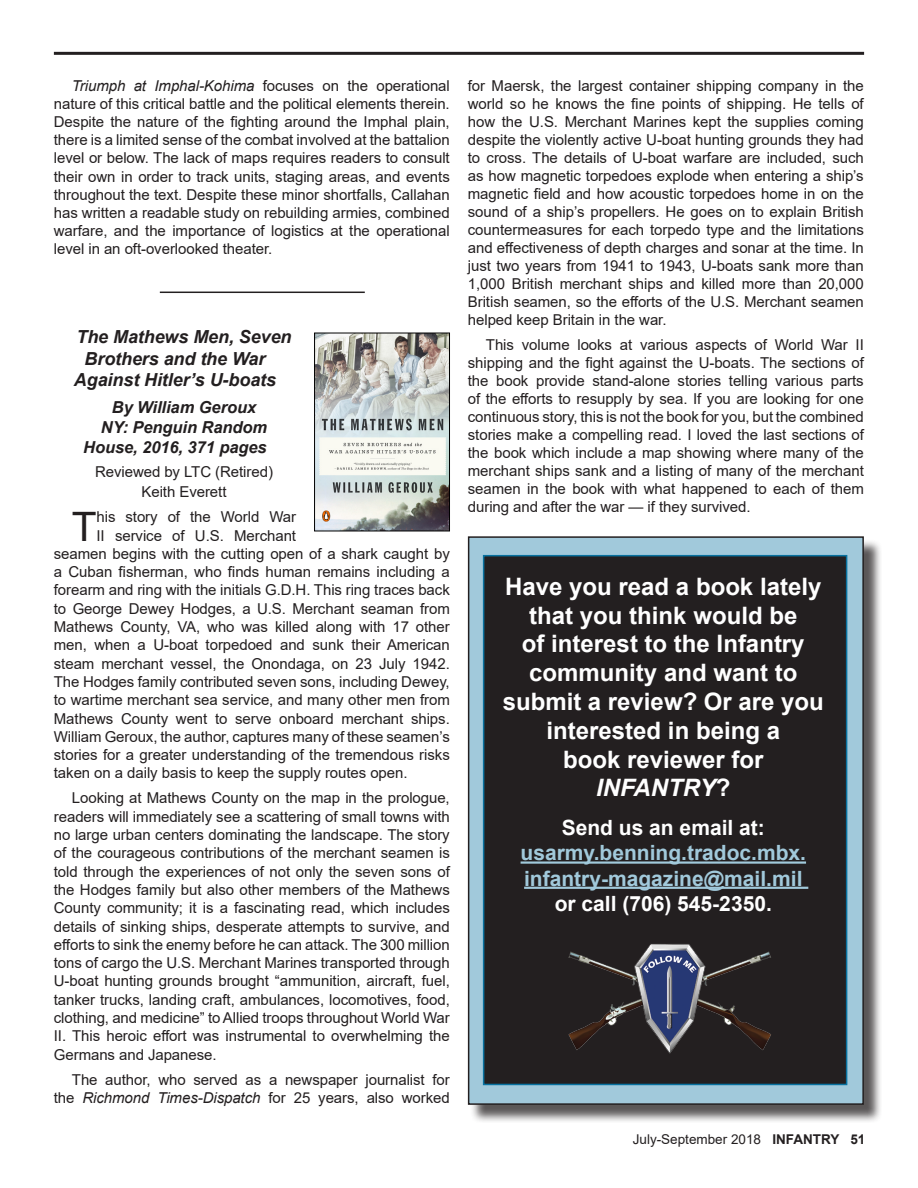
<style>
.page{position:relative;width:918px;height:1188px;background:#fff}
.page>*{position:absolute;margin:0;border:0;box-sizing:border-box;transform-origin:0 0}
.t1{font:40.5px "Arial";color:#231f20}
.t2{font:700 24px/28.8px "Arial";color:#fff;text-align:center}
.t3{font:700 21px/25.2px "Arial";color:#a1c9db}
.t4{font:700 21px "Arial";color:#fff}
.t5{font:italic 700 18px "Arial";letter-spacing:-.005em;color:#231f20}
.t6{font:italic 700 16.5px/19.8px "Arial";letter-spacing:-.005em;color:#231f20;text-align:right}
.t7{font:15px/18px "Arial";letter-spacing:-.005em;color:#231f20;text-align:justify}
.t8{font:13.5px "Arial";color:#231f20}
.s1{font-style:italic}
.s2{font-weight:700}
</style>
<div class="page">
<img style="left:316px;top:335px;width:132px;height:194px">
<div style="left:314px;top:333px;width:136px;height:198px;border:1px solid #000"></div>
<hr style="left:54px;top:52px;width:810px;height:3px;background:#231f20">
<hr style="left:160px;top:292px;width:205px;height:1px;background:#231f20">
<div style="left:470px;top:539px;width:413px;height:585px;background:#231f20;opacity:.75"></div>
<div style="left:468px;top:536px;width:396px;height:569px;background:#a1c9db;border:2px solid #231f20"></div>
<div style="left:483px;top:555px;width:364px;height:530px;background:#231f20;border:2px solid #08719f"></div>
<hr style="left:521px;top:861px;width:285px;height:3px;background:#a1c9db">
<hr style="left:524px;top:887px;width:284px;height:2px;background:#a1c9db">
<img style="left:568px;top:944px;width:203px;height:109px">
<p class="t7" style="left:54px;top:76px;width:397px;text-indent:18px"><span class="s1">Triumph at Imphal-Kohima</span> focuses on the operational nature of this critical battle and the political elements therein.<br>Despite the nature of the fighting around the Imphal plain, there is a limited sense of the combat involved at the battalion level or below. The lack of maps requires readers to consult their own in order to track units, staging areas, and events throughout the text. Despite these minor shortfalls, Callahan has written a readable study on rebuilding armies, combined warfare, and the importance of logistics at the operational level in an oft-overlooked theater.</p>
<p class="t5" style="left:76px;top:325px;width:217px">The Mathews Men, Seven</p>
<p class="t5" style="left:85px;top:347px;width:182px">Brothers and the War</p>
<p class="t5" style="left:74px;top:368px;width:204px">Against Hitler’s U-boats</p>
<p class="t6" style="left:112px;top:398px;width:146px">By William Geroux</p>
<p class="t6" style="left:83px;top:418px;width:185px">NY: Penguin Random<br>House, 2016, 371 pages</p>
<p class="t7" style="left:95px;top:463px;width:179px">Reviewed by LTC (Retired)</p>
<p class="t7" style="left:142px;top:483px;width:86px">Keith Everett</p>
<p class="t1" style="left:72px;top:498px;width:26px">T</p>
<p class="t7" style="left:97px;top:508px;width:201px">his story of the World War</p>
<p class="t7" style="left:97px;top:526px;width:201px">II service of U.S. Merchant</p>
<p class="t7" style="left:54px;top:544px;width:397px">seamen begins with the cutting open of a shark caught by</p>
<p class="t7" style="left:54px;top:563px;width:397px">a Cuban fisherman, who finds human remains including a</p>
<p class="t7" style="left:54px;top:581px;width:397px">forearm and ring with the initials G.D.H. This ring traces back</p>
<p class="t7" style="left:54px;top:599px;width:397px">to George Dewey Hodges, a U.S. Merchant seaman from</p>
<p class="t7" style="left:54px;top:618px;width:397px">Mathews County, VA, who was killed along with 17 other</p>
<p class="t7" style="left:54px;top:636px;width:397px">men, when a U-boat torpedoed and sunk their American</p>
<p class="t7" style="left:54px;top:654px;width:397px">steam merchant vessel, the Onondaga, on 23 July 1942.</p>
<p class="t7" style="left:54px;top:673px;width:397px">The Hodges family contributed seven sons, including Dewey,</p>
<p class="t7" style="left:54px;top:691px;width:397px">to wartime merchant sea service, and many other men from</p>
<p class="t7" style="left:54px;top:709px;width:397px">Mathews County went to serve onboard merchant ships.</p>
<p class="t7" style="left:54px;top:727px;width:397px">William Geroux, the author, captures many of these seamen’s</p>
<p class="t7" style="left:54px;top:746px;width:397px">stories for a greater understanding of the tremendous risks</p>
<p class="t7" style="left:54px;top:764px;width:355px">taken on a daily basis to keep the supply routes open.</p>
<p class="t7" style="left:54px;top:789px;width:397px;text-indent:18px">Looking at Mathews County on the map in the prologue, readers will immediately see a scattering of small towns with no large urban centers dominating the landscape. The story of the courageous contributions of the merchant seamen is told through the experiences of not only the seven sons of the Hodges family but also other members of the Mathews County community; it is a fascinating read, which includes details of sinking ships, desperate attempts to survive, and efforts to sink the enemy before he can attack. The 300 million tons of cargo the U.S. Merchant Marines transported through U-boat hunting grounds brought “ammunition, aircraft, fuel, tanker trucks, landing craft, ambulances, locomotives, food, clothing, and medicine” to Allied troops throughout World War II. This heroic effort was instrumental to overwhelming the Germans and Japanese.</p>
<p class="t7" style="left:54px;top:1070px;width:397px;text-align:right">The author, who served as a newspaper journalist for the <span class="s1">Richmond Times-Dispatch</span> for 25 years, also worked</p>
<p class="t7" style="left:468px;top:76px;width:397px">for Maersk, the largest container shipping company in the world so he knows the fine points of shipping. He tells of how the U.S. Merchant Marines kept the supplies coming despite the violently active U-boat hunting grounds they had to cross. The details of U-boat warfare are included, such as how magnetic torpedoes explode when entering a ship’s magnetic field and how acoustic torpedoes home in on the sound of a ship’s propellers. He goes on to explain British countermeasures for each torpedo type and the limitations and effectiveness of depth charges and sonar at the time. In just two years from 1941 to 1943, U-boats sank more than 1,000 British merchant ships and killed more than 20,000<br>British seamen, so the efforts of the U.S. Merchant seamen helped keep Britain in the war.</p>
<p class="t7" style="left:468px;top:336px;width:397px;text-indent:18px">This volume looks at various aspects of World War II shipping and the fight against the U-boats. The sections of the book provide stand-alone stories telling various parts of the efforts to resupply by sea. If you are looking for one continuous story, this is not the book for you, but the combined stories make a compelling read. I loved the last sections of the book which include a map showing where many of the merchant ships sank and a listing of many of the merchant seamen in the book with what happened to each of them during and after the war — if they survived.</p>
<p class="t2" style="left:503px;top:572px;width:323px">Have you read a book lately that you think would be<br>of interest to the Infantry community and want to submit a review? Or are you interested in being a</p>
<p class="t2" style="left:563px;top:745px;width:202px">book reviewer for<br><span class="s1">INFANTRY</span>?</p>
<p class="t4" style="left:562px;top:813px;width:205px">Send us an email at:</p>
<p class="t3" style="left:521px;top:841px;width:287px">usarmy.benning.tradoc.mbx. infantry-magazine@mail.mil</p>
<p class="t4" style="left:555px;top:889px;width:219px">or call (706) 545-2350.</p>
<p class="t8" style="left:633px;top:1130px;width:234px">July-September 2018 <span class="s2">INFANTRY 51</span></p>
</div>
